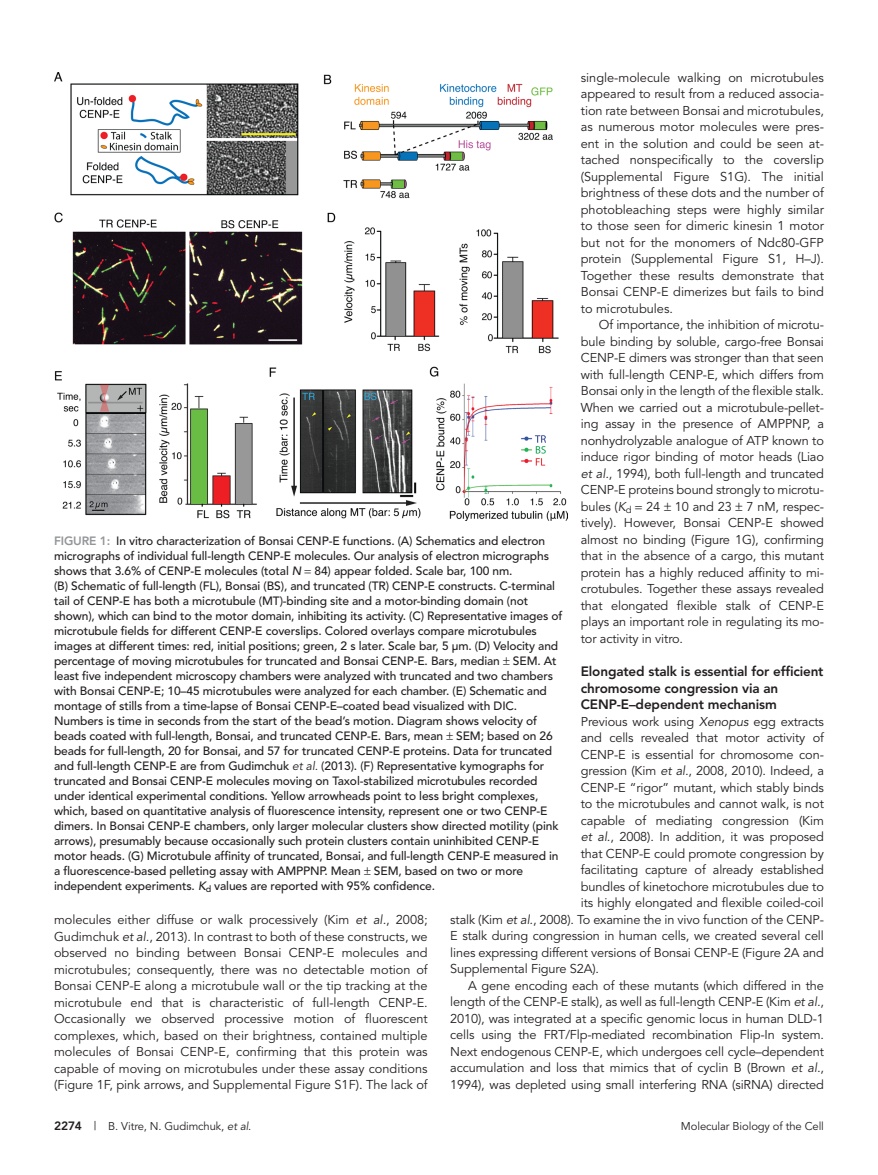
<style>
.page{position:relative;width:878px;height:1175px;background:#fff}
.page>*{position:absolute;margin:0;border:0;box-sizing:border-box;transform-origin:0 0}
.t1{font:800 13.5px/16.5px "Avenir";letter-spacing:-.01em;color:#231f20}
.Para{font:12.75px/16.5px "Avenir";letter-spacing:-.01em;color:#231f20;text-align:justify}
.ParaFL{font:12.75px "Avenir";letter-spacing:-.01em;color:#231f20}
.FigCaption{font:500 12px/15px "Avenir";letter-spacing:-.01em;color:#231f20}
.ParaFL-2{font:11.25px "Avenir";letter-spacing:-.01em;color:#231f20}
.s1{font-style:italic}
.s2{font-weight:800;color:#939598}
.s3{font-weight:400;font-style:italic}
.s4{font-weight:800;font-size:12px}
.s5{font-size:12px}
</style>
<div class="page">
<img style="left:54px;top:72px;width:513px;height:449px">
<p class="Para" style="left:580px;top:69px;width:245px">single-molecule walking on microtubules appeared to result from a reduced associa&shy;tion rate between Bonsai and microtubules, as numerous motor molecules were pres&shy;ent in the solution and could be seen at&shy;tached nonspecifically to the coverslip (Supplemental Figure S1G). The initial brightness of these dots and the number of photobleaching steps were highly similar to those seen for dimeric kinesin 1 motor but not for the monomers of Ndc80-GFP protein (Supplemental Figure S1, H–J).<br>Together these results demonstrate that Bonsai CENP-E dimerizes but fails to bind to microtubules.</p>
<p class="Para" style="left:580px;top:317px;width:245px;text-indent:18px">Of importance, the inhibition of microtu&shy;bule binding by soluble, cargo-free Bonsai CENP-E dimers was stronger than that seen with full-length CENP-E, which differs from Bonsai only in the length of the flexible stalk.<br>When we carried out a microtubule-pellet&shy;ing assay in the presence of AMPPNP, a nonhydrolyzable analogue of ATP known to induce rigor binding of motor heads (Liao <span class="s1">et al.</span>, 1994), both full-length and truncated CENP-E proteins bound strongly to microtu&shy;bules (<span class="s1">K</span><sub>d</sub> 24 10 and 23 7 nM, respec&shy;tively). However, Bonsai CENP-E showed almost no binding (Figure 1G), confirming that in the absence of a cargo, this mutant protein has a highly reduced affinity to mi&shy;crotubules. Together these assays revealed that elongated flexible stalk of CENP-E plays an important role in regulating its mo&shy;tor activity in vitro.</p>
<h2 class="t1" style="left:580px;top:663px;width:244px">Elongated stalk is essential for efficient chromosome congression via an<br>CENP-E–dependent mechanism</h2>
<p class="ParaFL" style="left:580px;top:713px;width:245px">Previous work using <span class="s1">Xenopus</span> egg extracts</p>
<p class="ParaFL" style="left:580px;top:730px;width:245px">and cells revealed that motor activity of</p>
<p class="ParaFL" style="left:580px;top:746px;width:245px">CENP-E is essential for chromosome con-</p>
<p class="ParaFL" style="left:580px;top:763px;width:244px">gression (Kim <span class="s1">et al.</span>, 2008, 2010). Indeed, a</p>
<p class="ParaFL" style="left:580px;top:779px;width:245px">CENP-E “rigor” mutant, which stably binds</p>
<p class="ParaFL" style="left:580px;top:796px;width:245px">to the microtubules and cannot walk, is not</p>
<p class="ParaFL" style="left:580px;top:812px;width:245px">capable of mediating congression (Kim</p>
<p class="ParaFL" style="left:580px;top:829px;width:244px"><span class="s1">et al.</span>, 2008). In addition, it was proposed</p>
<p class="ParaFL" style="left:580px;top:845px;width:244px">that CENP-E could promote congression by</p>
<p class="ParaFL" style="left:580px;top:862px;width:245px">facilitating capture of already established</p>
<p class="ParaFL" style="left:580px;top:878px;width:244px">bundles of kinetochore microtubules due to</p>
<p class="ParaFL" style="left:580px;top:895px;width:245px">its highly elongated and flexible coiled-coil</p>
<p class="ParaFL" style="left:450px;top:911px;width:375px">stalk (Kim <span class="s1">et al.</span>, 2008). To examine the in vivo function of the CENP-</p>
<p class="ParaFL" style="left:450px;top:928px;width:375px">E stalk during congression in human cells, we created several cell</p>
<p class="ParaFL" style="left:450px;top:944px;width:375px">lines expressing different versions of Bonsai CENP-E (Figure 2A and</p>
<p class="ParaFL" style="left:450px;top:961px;width:150px">Supplemental Figure S2A).</p>
<p class="Para" style="left:450px;top:977px;width:375px;text-indent:18px">A gene encoding each of these mutants (which differed in the length of the CENP-E stalk), as well as full-length CENP-E (Kim <span class="s1">et al.</span>, 2010), was integrated at a specific genomic locus in human DLD-1 cells using the FRT/Flp-mediated recombination Flip-In system.<br>Next endogenous CENP-E, which undergoes cell cycle–dependent accumulation and loss that mimics that of cyclin B (Brown <span class="s1">et al.</span>, 1994), was depleted using small interfering RNA (siRNA) directed</p>
<p class="FigCaption" style="left:54px;top:533px;width:510px"><span class="s2">FIGURE 1:</span> In vitro characterization of Bonsai CENP-E functions. (A) Schematics and electron micrographs of individual full-length CENP-E molecules. Our analysis of electron micrographs shows that 3.6% of CENP-E molecules (total <span class="s1">N</span> 84) appear folded. Scale bar, 100 nm.<br>(B) Schematic of full-length (FL), Bonsai (BS), and truncated (TR) CENP-E constructs. C-terminal tail of CENP-E has both a microtubule (MT)-binding site and a motor-binding domain (not shown), which can bind to the motor domain, inhibiting its activity. (C) Representative images of microtubule fields for different CENP-E coverslips. Colored overlays compare microtubules images at different times: red, initial positions; green, 2 s later. Scale bar, 5 μm. (D) Velocity and percentage of moving microtubules for truncated and Bonsai CENP-E. Bars, median SEM. At least five independent microscopy chambers were analyzed with truncated and two chambers with Bonsai CENP-E; 10–45 microtubules were analyzed for each chamber. (E) Schematic and montage of stills from a time-lapse of Bonsai CENP-E–coated bead visualized with DIC.<br>Numbers is time in seconds from the start of the bead’s motion. Diagram shows velocity of beads coated with full-length, Bonsai, and truncated CENP-E. Bars, mean SEM; based on 26 beads for full-length, 20 for Bonsai, and 57 for truncated CENP-E proteins. Data for truncated and full-length CENP-E are from Gudimchuk <span class="s3">et al.</span> (2013). (F) Representative kymographs for truncated and Bonsai CENP-E molecules moving on Taxol-stabilized microtubules recorded under identical experimental conditions. Yellow arrowheads point to less bright complexes, which, based on quantitative analysis of fluorescence intensity, represent one or two CENP-E dimers. In Bonsai CENP-E chambers, only larger molecular clusters show directed motility (pink arrows), presumably because occasionally such protein clusters contain uninhibited CENP-E motor heads. (G) Microtubule affinity of truncated, Bonsai, and full-length CENP-E measured in a fluorescence-based pelleting assay with AMPPNP. Mean SEM, based on two or more independent experiments. <span class="s1">K</span><sub>d</sub> values are reported with 95% confidence.</p>
<p class="Para" style="left:54px;top:911px;width:375px">molecules either diffuse or walk processively (Kim <span class="s1">et al.</span>, 2008; Gudimchuk <span class="s1">et al.</span>, 2013). In contrast to both of these constructs, we observed no binding between Bonsai CENP-E molecules and microtubules; consequently, there was no detectable motion of Bonsai CENP-E along a microtubule wall or the tip tracking at the microtubule end that is characteristic of full-length CENP-E.<br>Occasionally we observed processive motion of fluorescent complexes, which, based on their brightness, contained multiple molecules of Bonsai CENP-E, confirming that this protein was capable of moving on microtubules under these assay conditions (Figure 1F, pink arrows, and Supplemental Figure S1F). The lack of</p>
<p class="ParaFL-2" style="left:54px;top:1119px;width:199px"><span class="s4">2274</span> <span class="s5">|</span> B. Vitre, N. Gudimchuk, <span class="s1">et al</span>.</p>
<p class="ParaFL-2" style="left:681px;top:1119px;width:144px">Molecular Biology of the Cell</p>
</div>
